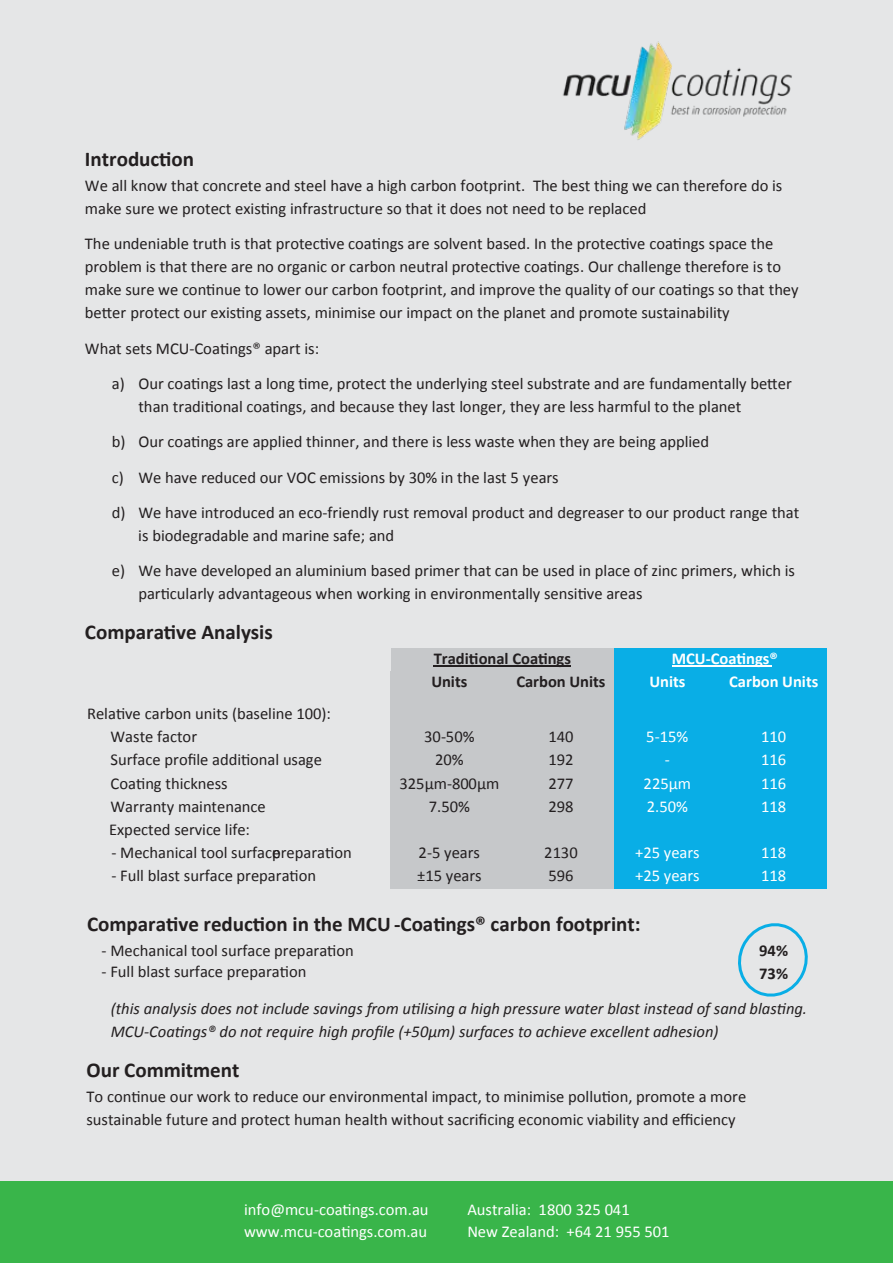
<style>
.page{position:relative;width:893px;height:1263px;background:#fff}
.page>*{position:absolute;margin:0;border:0;box-sizing:border-box;transform-origin:0 0}
.t1{font:700 21px "Calibri";color:#231f20}
.t2{font:16.5px/35.1px "Calibri";color:#231f20}
.t3{font:italic 16.5px/23.1px "Calibri";color:#231f20}
.t4{font:16.5px "Calibri";color:#fff}
.t5{font:700 16.5px "Calibri";color:#231f20}
.t6{font:700 16.5px "Calibri";color:#fff}
</style>
<div class="page">
<div style="left:0;top:0;width:893px;height:1181px;background:#e5e6e7"></div>
<div style="left:391px;top:648px;width:223px;height:23px;background:#c6c8ca"></div>
<hr style="left:434px;top:666px;width:137px;height:1px;background:#231f20">
<div style="left:614px;top:648px;width:213px;height:23px;background:#09aee6"></div>
<hr style="left:672px;top:666px;width:100px;height:1px;background:#fff">
<div style="left:391px;top:671px;width:117px;height:32px;background:#c6c8ca"></div>
<div style="left:508px;top:671px;width:106px;height:32px;background:#c6c8ca"></div>
<div style="left:614px;top:671px;width:107px;height:32px;background:#09aee6"></div>
<div style="left:721px;top:671px;width:106px;height:32px;background:#09aee6"></div>
<div style="left:391px;top:703px;width:117px;height:24px;background:#c6c8ca"></div>
<div style="left:508px;top:703px;width:106px;height:24px;background:#c6c8ca"></div>
<div style="left:614px;top:703px;width:107px;height:24px;background:#09aee6"></div>
<div style="left:721px;top:703px;width:106px;height:24px;background:#09aee6"></div>
<div style="left:391px;top:727px;width:117px;height:23px;background:#c6c8ca"></div>
<div style="left:508px;top:727px;width:106px;height:23px;background:#c6c8ca"></div>
<div style="left:614px;top:727px;width:107px;height:23px;background:#09aee6"></div>
<div style="left:721px;top:727px;width:106px;height:23px;background:#09aee6"></div>
<div style="left:391px;top:750px;width:117px;height:23px;background:#c6c8ca"></div>
<div style="left:508px;top:750px;width:106px;height:23px;background:#c6c8ca"></div>
<div style="left:614px;top:750px;width:107px;height:23px;background:#09aee6"></div>
<div style="left:721px;top:750px;width:106px;height:23px;background:#09aee6"></div>
<div style="left:391px;top:773px;width:117px;height:23px;background:#c6c8ca"></div>
<div style="left:508px;top:773px;width:106px;height:23px;background:#c6c8ca"></div>
<div style="left:614px;top:773px;width:107px;height:23px;background:#09aee6"></div>
<div style="left:721px;top:773px;width:106px;height:23px;background:#09aee6"></div>
<div style="left:391px;top:796px;width:117px;height:23px;background:#c6c8ca"></div>
<div style="left:508px;top:796px;width:106px;height:23px;background:#c6c8ca"></div>
<div style="left:614px;top:796px;width:107px;height:23px;background:#09aee6"></div>
<div style="left:721px;top:796px;width:106px;height:23px;background:#09aee6"></div>
<div style="left:391px;top:819px;width:117px;height:23px;background:#c6c8ca"></div>
<div style="left:508px;top:819px;width:106px;height:23px;background:#c6c8ca"></div>
<div style="left:614px;top:819px;width:107px;height:23px;background:#09aee6"></div>
<div style="left:721px;top:819px;width:106px;height:23px;background:#09aee6"></div>
<div style="left:391px;top:842px;width:117px;height:24px;background:#c6c8ca"></div>
<div style="left:508px;top:842px;width:106px;height:24px;background:#c6c8ca"></div>
<div style="left:614px;top:842px;width:107px;height:24px;background:#09aee6"></div>
<div style="left:721px;top:842px;width:106px;height:24px;background:#09aee6"></div>
<div style="left:391px;top:866px;width:117px;height:23px;background:#c6c8ca"></div>
<div style="left:508px;top:866px;width:106px;height:23px;background:#c6c8ca"></div>
<div style="left:614px;top:866px;width:107px;height:23px;background:#09aee6"></div>
<div style="left:721px;top:866px;width:106px;height:23px;background:#09aee6"></div>
<svg style="left:735px;top:920px;width:76px;height:80px;background:#cde0e6"></svg>
<div style="left:0;top:1181px;width:893px;height:82px;background:#39b54a"></div>
<img style="left:552px;top:34px;width:255px;height:111px">
<p class="t1" style="left:85px;top:144px;width:111px">Introduction</p>
<p class="t2" style="left:85px;top:173px;width:699px;line-height:23.2px">We all know that concrete and steel have a high carbon footprint. The best thing we can therefore do is make sure we protect existing infrastructure so that it does not need to be replaced</p>
<p class="t2" style="left:85px;top:231px;width:715px;line-height:23.1px">The undeniable truth is that protective coatings are solvent based. In the protective coatings space the problem is that there are no organic or carbon neutral protective coatings. Our challenge therefore is to make sure we continue to lower our carbon footprint, and improve the quality of our coatings so that they better protect our existing assets, minimise our impact on the planet and promote sustainability</p>
<p class="t2" style="left:112px;top:330px;width:682px;text-indent:-27px">What sets MCU-Coatings® apart is:<br>a) Our coatings last a long time, protect the underlying steel substrate and are fundamentally better</p>
<p class="t2" style="left:112px;top:388px;width:689px;text-indent:27px">than traditional coatings, and because they last longer, they are less harmful to the planet<br>b) Our coatings are applied thinner, and there is less waste when they are being applied<br>c) We have reduced our VOC emissions by 30% in the last 5 years<br>d) We have introduced an eco-friendly rust removal product and degreaser to our product range that</p>
<p class="t2" style="left:112px;top:517px;width:685px;text-indent:27px">is biodegradable and marine safe; and<br>e) We have developed an aluminium based primer that can be used in place of zinc primers, which is</p>
<p class="t2" style="left:138px;top:575px;width:506px">particularly advantageous when working in environmentally sensitive areas</p>
<p class="t1" style="left:85px;top:617px;width:189px">Comparative Analysis</p>
<p class="t5" style="left:434px;top:647px;width:139px">Traditional Coatings</p>
<p class="t6" style="left:672px;top:647px;width:108px">MCU-Coatings®</p>
<p class="t5" style="left:431px;top:670px;width:38px">Units</p>
<p class="t5" style="left:516px;top:670px;width:91px">Carbon Units</p>
<p class="t6" style="left:649px;top:670px;width:38px">Units</p>
<p class="t6" style="left:729px;top:670px;width:91px">Carbon Units</p>
<p class="t2" style="left:111px;top:701px;width:222px;line-height:23.2px;text-indent:-23px">Relative carbon units (baseline 100):<br>Waste factor</p>
<p class="t2" style="left:424px;top:718px;width:52px">30-50%</p>
<p class="t2" style="left:548px;top:718px;width:27px">140</p>
<p class="t4" style="left:646px;top:727px;width:44px">5-15%</p>
<p class="t4" style="left:761px;top:727px;width:27px">110</p>
<p class="t2" style="left:111px;top:741px;width:213px">Surface profile additional usage</p>
<p class="t2" style="left:435px;top:741px;width:30px">20%</p>
<p class="t2" style="left:548px;top:741px;width:27px">192</p>
<p class="t4" style="left:665px;top:750px;width:7px">-</p>
<p class="t4" style="left:761px;top:750px;width:27px">116</p>
<p class="t2" style="left:111px;top:765px;width:119px">Coating thickness</p>
<p class="t2" style="left:399px;top:765px;width:101px">325µm-800µm</p>
<p class="t2" style="left:548px;top:765px;width:27px">277</p>
<p class="t4" style="left:644px;top:773px;width:49px">225µm</p>
<p class="t4" style="left:761px;top:773px;width:27px">116</p>
<p class="t2" style="left:111px;top:788px;width:157px">Warranty maintenance</p>
<p class="t2" style="left:429px;top:788px;width:43px">7.50%</p>
<p class="t2" style="left:548px;top:788px;width:27px">298</p>
<p class="t4" style="left:647px;top:796px;width:43px">2.50%</p>
<p class="t4" style="left:761px;top:796px;width:27px">118</p>
<p class="t2" style="left:109px;top:811px;width:143px">Expected service life:</p>
<p class="t2" style="left:111px;top:834px;width:242px">- Mechanical tool surfacpereparation</p>
<p class="t2" style="left:419px;top:834px;width:63px">2-5 years</p>
<p class="t2" style="left:544px;top:834px;width:35px">2130</p>
<p class="t4" style="left:635px;top:842px;width:66px">+25 years</p>
<p class="t4" style="left:761px;top:842px;width:27px">118</p>
<p class="t2" style="left:111px;top:857px;width:206px">- Full blast surface preparation</p>
<p class="t2" style="left:417px;top:857px;width:66px">±15 years</p>
<p class="t2" style="left:548px;top:857px;width:27px">596</p>
<p class="t4" style="left:635px;top:865px;width:66px">+25 years</p>
<p class="t4" style="left:761px;top:865px;width:27px">118</p>
<p class="t1" style="left:87px;top:909px;width:555px">Comparative reduction in the MCU -Coatings® carbon footprint:</p>
<p class="t2" style="left:102px;top:932px;width:254px">- Mechanical tool surface preparation</p>
<p class="t5" style="left:759px;top:938px;width:30px">94%</p>
<p class="t2" style="left:102px;top:953px;width:206px">- Full blast surface preparation</p>
<p class="t5" style="left:759px;top:962px;width:30px">73%</p>
<p class="t3" style="left:111px;top:996px;width:698px">(this analysis does not include savings from utilising a high pressure water blast instead of sand blasting.<br>MCU-Coatings® do not require high profile (+50µm) surfaces to achieve excellent adhesion)</p>
<p class="t1" style="left:86px;top:1055px;width:154px">Our Commitment</p>
<p class="t2" style="left:86px;top:1084px;width:661px;line-height:23.2px">To continue our work to reduce our environmental impact, to minimise pollution, promote a more sustainable future and protect human health without sacrificing economic viability and efficiency</p>
<p class="t4" style="left:244px;top:1199px;width:186px">info@mcu-coatings.com.au</p>
<p class="t4" style="left:467px;top:1199px;width:164px">Australia: 1800 325 041</p>
<p class="t4" style="left:244px;top:1221px;width:185px">www.mcu-coatings.com.au</p>
<p class="t4" style="left:467px;top:1221px;width:204px">New Zealand: +64 21 955 501</p>
</div>
